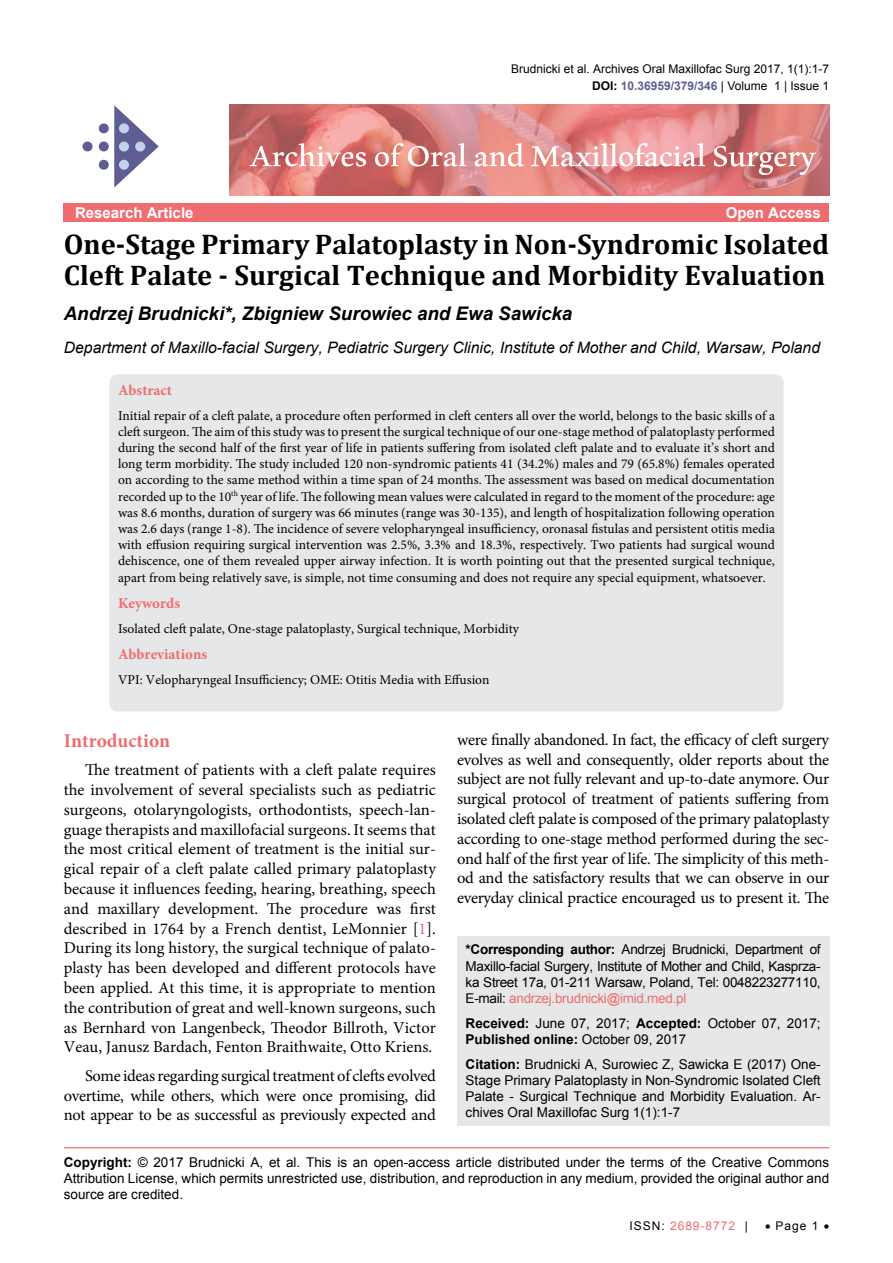
<style>
.page{position:relative;width:893px;height:1263px;background:#fff}
.page>*{position:absolute;margin:0;border:0;box-sizing:border-box;transform-origin:0 0}
.t1{font:51px "Aldhabi";color:#fff}
.t2{font:700 28.5px/31.5px "Cambria";color:#000}
.t3{font:700 19.5px "Minion Pro";color:#ef6c6f}
.t4{font:italic 700 18.75px "Arial";color:#000}
.t5{font:16.5px/19.8px "Minion Pro";letter-spacing:-.02em;color:#000;text-align:justify}
.t6{font:italic 15.75px "Arial";color:#000}
.t7{font:700 15px "Minion Pro";color:#ef6c6f}
.t8{font:700 15px "Arial";color:#fff}
.t9{font:13.5px/16.2px "Minion Pro";color:#000;text-align:justify}
.t10{font:13.5px/16.2px "Arial";color:#000;text-align:justify}
.t11{font:12px "Arial";color:#000}
.t12{font:700 12px "Arial";color:#5e5f93}
.t13{font:12px "Arial";letter-spacing:.08em;color:#ef6c6f}
.s1{color:#000}
.s2{font-weight:400;color:#000}
.s3{color:#ef6c6f}
.s4{font-weight:700}
</style>
<div class="page">
<div style="left:457px;top:936px;width:372px;height:190px;background:#e6e7e8"></div>
<hr style="left:64px;top:1147px;width:765px;height:1px;background:#ef6c6f">
<div style="left:64px;top:203px;width:765px;height:18px;background:#ef6c6f"></div>
<img style="left:230px;top:104px;width:599px;height:91px">
<svg style="left:114px;top:105px;width:45px;height:83px"></svg>
<div style="left:99px;top:123px;width:10px;height:10px;background:#5e5e92;border-radius:50%"></div>
<div style="left:83px;top:141px;width:10px;height:10px;background:#5e5e92;border-radius:50%"></div>
<div style="left:99px;top:141px;width:10px;height:10px;background:#5e5e92;border-radius:50%"></div>
<div style="left:119px;top:142px;width:10px;height:9px;background:#c3d3ee;border-radius:50%"></div>
<div style="left:135px;top:142px;width:10px;height:9px;background:#c3d3ee;border-radius:50%"></div>
<div style="left:119px;top:160px;width:10px;height:10px;background:#c3d3ee;border-radius:50%"></div>
<div style="left:119px;top:123px;width:10px;height:10px;background:#c3d3ee;border-radius:50%"></div>
<div style="left:99px;top:160px;width:10px;height:10px;background:#5e5e92;border-radius:50%"></div>
<div style="left:109px;top:374px;width:674px;height:337px;background:#e6e7e8;border-radius:9px"></div>
<p class="t11" style="left:511px;top:60px;width:320px">Brudnicki et al. Archives Oral Maxillofac Surg 2017, 1(1):1-7</p>
<p class="t12" style="left:592px;top:78px;width:239px"><span class="s1">DOI:</span> 10.36959/379/346 <span class="s2">| Volume 1 | Issue 1</span></p>
<h1 class="t1" style="left:250px;top:112px;width:567px">Archives of Oral and Maxillofacial Surgery</h1>
<p class="t8" style="left:75px;top:202px;width:120px">Research Article</p>
<p class="t8" style="left:726px;top:202px;width:97px">Open Access</p>
<h2 class="t2" style="left:64px;top:227px;width:767px">One-Stage Primary Palatoplasty in Non-Syndromic Isolated<br>Cleft Palate - Surgical Technique and Morbidity Evaluation</h2>
<p class="t4" style="left:64px;top:301px;width:510px">Andrzej Brudnicki*, Zbigniew Surowiec and Ewa Sawicka</p>
<p class="t6" style="left:64px;top:337px;width:758px">Department of Maxillo-facial Surgery, Pediatric Surgery Clinic, Institute of Mother and Child, Warsaw, Poland</p>
<p class="t7" style="left:118px;top:379px;width:55px">Abstract</p>
<p class="t9" style="left:118px;top:407px;width:659px">Initial repair of a cleft palate, a procedure often performed in cleft centers all over the world, belongs to the basic skills of a cleft surgeon. The aim of this study was to present the surgical technique of our one-stage method of palatoplasty performed during the second half of the first year of life in patients suffering from isolated cleft palate and to evaluate it’s short and long term morbidity. The study included 120 non-syndromic patients 41 (34.2%) males and 79 (65.8%) females operated on according to the same method within a time span of 24 months. The assessment was based on medical documentation recorded up to the 10<sup>th</sup> year of life. The following mean values were calculated in regard to the moment of the procedure: age was 8.6 months, duration of surgery was 66 minutes (range was 30-135), and length of hospitalization following operation was 2.6 days (range 1-8). The incidence of severe velopharyngeal insufficiency, oronasal fistulas and persistent otitis media with effusion requiring surgical intervention was 2.5%, 3.3% and 18.3%, respectively. Two patients had surgical wound dehiscence, one of them revealed upper airway infection. It is worth pointing out that the presented surgical technique, apart from being relatively save, is simple, not time consuming and does not require any special equipment, whatsoever.</p>
<p class="t7" style="left:118px;top:593px;width:64px">Keywords</p>
<p class="t9" style="left:118px;top:620px;width:403px">Isolated cleft palate, One-stage palatoplasty, Surgical technique, Morbidity</p>
<p class="t7" style="left:118px;top:644px;width:91px">Abbreviations</p>
<p class="t9" style="left:118px;top:672px;width:373px">VPI: Velopharyngeal Insufficiency; OME: Otitis Media with Effusion</p>
<p class="t5" style="left:457px;top:730px;width:374px">were finally abandoned. In fact, the efficacy of cleft surgery evolves as well and consequently, older reports about the subject are not fully relevant and up-to-date anymore. Our surgical protocol of treatment of patients suffering from isolated cleft palate is composed of the primary palatoplasty according to one-stage method performed during the sec&shy;ond half of the first year of life. The simplicity of this meth&shy;od and the satisfactory results that we can observe in our everyday clinical practice encouraged us to present it. The</p>
<p class="t3" style="left:64px;top:727px;width:108px">Introduction</p>
<p class="t5" style="left:64px;top:760px;width:374px;text-indent:21px">The treatment of patients with a cleft palate requires the involvement of several specialists such as pediatric surgeons, otolaryngologists, orthodontists, speech-lan&shy;guage therapists and maxillofacial surgeons. It seems that the most critical element of treatment is the initial sur&shy;gical repair of a cleft palate called primary palatoplasty because it influences feeding, hearing, breathing, speech and maxillary development. The procedure was first described in 1764 by a French dentist, LeMonnier [<span class="s3">1</span>].<br>During its long history, the surgical technique of palato&shy;plasty has been developed and different protocols have been applied. At this time, it is appropriate to mention the contribution of great and well-known surgeons, such as Bernhard von Langenbeck, Theodor Billroth, Victor Veau, Janusz Bardach, Fenton Braithwaite, Otto Kriens.</p>
<p class="t5" style="left:64px;top:1066px;width:374px;text-indent:21px">Some ideas regarding surgical treatment of clefts evolved overtime, while others, which were once promising, did not appear to be as successful as previously expected and</p>
<p class="t10" style="left:466px;top:942px;width:357px"><span class="s4">*Corresponding author:</span> Andrzej Brudnicki, Department of Maxillo-facial Surgery, Institute of Mother and Child, Kasprza&shy;ka Street 17a, 01-211 Warsaw, Poland, Tel: 0048223277110, E-mail: <span class="s3">andrzej.brudnicki@imid.med.pl</span></p>
<p class="t10" style="left:466px;top:1015px;width:357px"><span class="s4">Received:</span> June 07, 2017; <span class="s4">Accepted:</span> October 07, 2017;<br><span class="s4">Published online:</span> October 09, 2017</p>
<p class="t10" style="left:466px;top:1056px;width:357px"><span class="s4">Citation:</span> Brudnicki A, Surowiec Z, Sawicka E (2017) One-Stage Primary Palatoplasty in Non-Syndromic Isolated Cleft Palate - Surgical Technique and Morbidity Evaluation. Ar&shy;chives Oral Maxillofac Surg 1(1):1-7</p>
<p class="t10" style="left:64px;top:1154px;width:767px"><span class="s4">Copyright:</span> © 2017 Brudnicki A, et al. This is an open-access article distributed under the terms of the Creative Commons Attribution License, which permits unrestricted use, distribution, and reproduction in any medium, provided the original author and source are credited.</p>
<p class="t13" style="left:630px;top:1217px;width:120px"><span class="s1">ISSN:</span> 2689-8772 <span class="s1">|</span></p>
<p class="t11" style="left:765px;top:1218px;width:66px">• Page 1 •</p>
</div>
